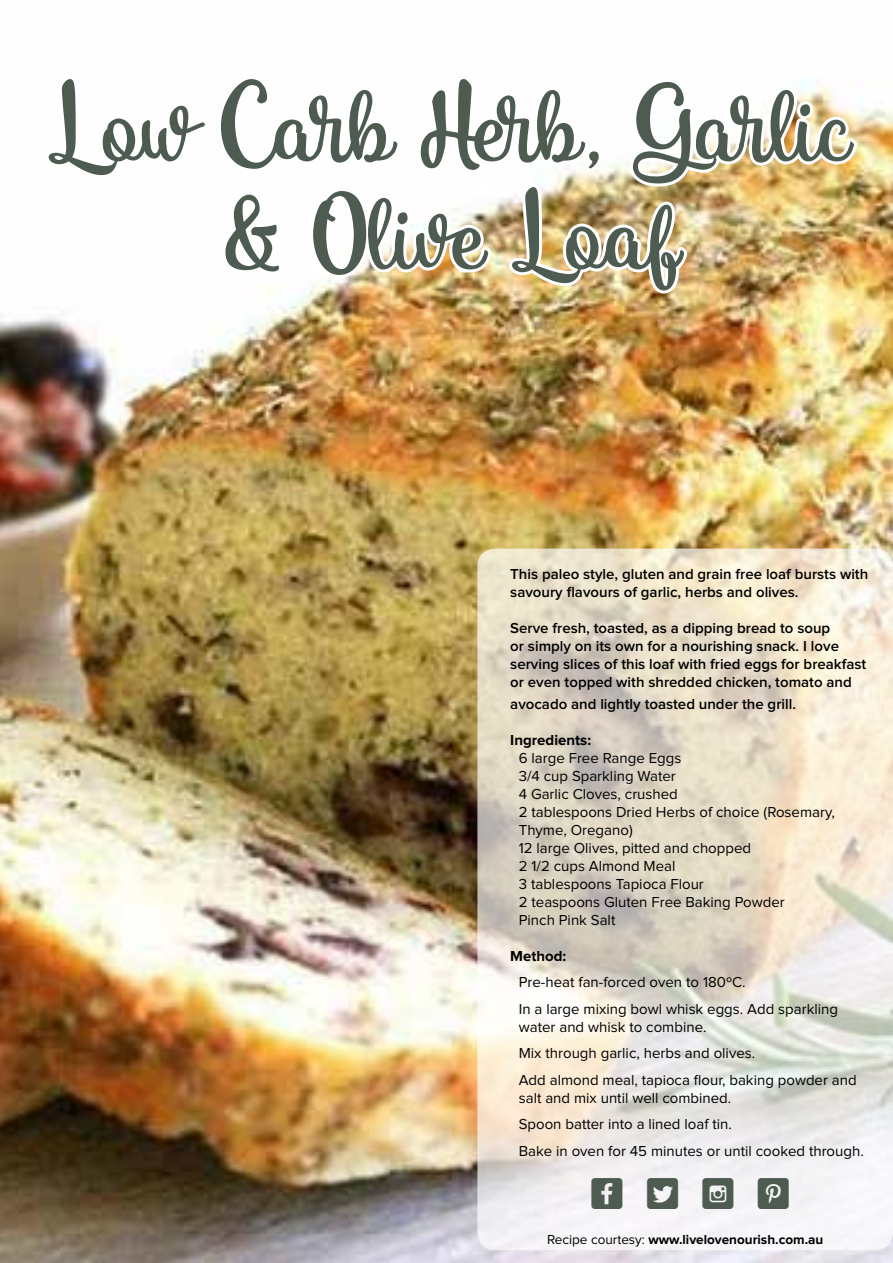
<style>
.page{position:relative;width:893px;height:1263px;background:#fff}
.page>*{position:absolute;margin:0;border:0;box-sizing:border-box;transform-origin:0 0}
.t1{font:90px/108px "Vanilla Daisy SS00";color:#4d5b50;text-align:center}
.t2{font:45px "Social Shapes";color:#4d5b50}
.t3{font:15px/18px "Proxima Nova";color:#000}
.t4{font:600 15px/18px "Proxima Nova";color:#000}
.t5{font:700 15px "Proxima Nova";color:#000}
.t6{font:700 13.5px "Proxima Nova";color:#000}
.s1{font-weight:400}
</style>
<div class="page">
<img style="left:0;top:106px;width:893px;height:1157px">
<svg style="left:477px;top:549px;width:416px;height:701px"></svg>
<img style="left:43px;top:80px;width:817px;height:216px">
<h1 class="t1" style="left:49px;top:75px;width:803px">Low Carb Herb, Garlic &amp; Olive Loaf</h1>
<p class="t4" style="left:510px;top:566px;width:359px">This paleo style, gluten and grain free loaf bursts with savoury flavours of garlic, herbs and olives.</p>
<p class="t4" style="left:510px;top:620px;width:358px">Serve fresh, toasted, as a dipping bread to soup<br>or simply on its own for a nourishing snack. I love serving slices of this loaf with fried eggs for breakfast or even topped with shredded chicken, tomato and</p>
<p class="t4" style="left:510px;top:695px;width:287px">avocado and lightly toasted under the grill.</p>
<p class="t5" style="left:510px;top:733px;width:82px">Ingredients:</p>
<p class="t3" style="left:519px;top:749px;width:318px">6 large Free Range Eggs<br>3/4 cup Sparkling Water<br>4 Garlic Cloves, crushed<br>2 tablespoons Dried Herbs of choice (Rosemary,<br>Thyme, Oregano)<br>12 large Olives, pitted and chopped<br>2 1/2 cups Almond Meal<br>3 tablespoons Tapioca Flour<br>2 teaspoons Gluten Free Baking Powder<br>Pinch Pink Salt</p>
<p class="t5" style="left:510px;top:949px;width:57px">Method:</p>
<p class="t3" style="left:519px;top:970px;width:321px;line-height:26.5px">Pre-heat fan-forced oven to 180ºC.<br>In a large mixing bowl whisk eggs. Add sparkling</p>
<p class="t3" style="left:519px;top:1014px;width:339px;line-height:26.5px">water and whisk to combine.<br>Mix through garlic, herbs and olives.<br>Add almond meal, tapioca flour, baking powder and</p>
<p class="t3" style="left:519px;top:1085px;width:347px;line-height:26.5px">salt and mix until well combined.<br>Spoon batter into a lined loaf tin.<br>Bake in oven for 45 minutes or until cooked through.</p>
<h2 class="t2" style="left:591px;top:1167px;width:201px">M N P Q</h2>
<p class="t6" style="left:547px;top:1233px;width:278px"><span class="s1">Recipe courtesy:</span> www.livelovenourish.com.au</p>
</div>
